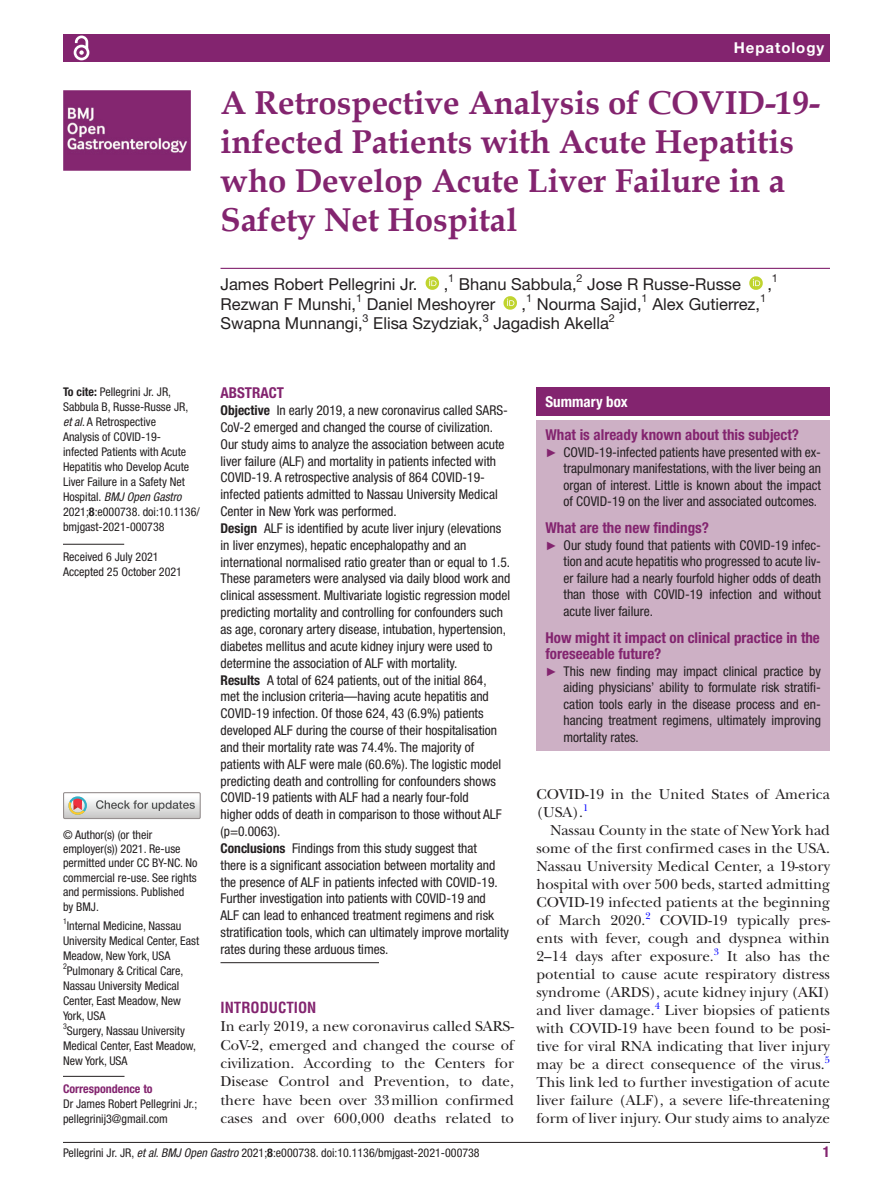
<style>
.page{position:relative;width:893px;height:1191px;background:#fff}
.page>*{position:absolute;margin:0;border:0;box-sizing:border-box;transform-origin:0 0}
.t1{font:700 33px/39px "Book Antiqua";color:#83246f}
.t2{font:16.5px "Helvetica Neue LT Std";color:#231f20}
.t3{font:15px/18px "New Baskerville";color:#231f20;text-align:justify}
.t4{font:700 condensed 15px/16.5px "Helvetica Neue LT Std";color:#83246f}
.t5{font:700 condensed 15px "Helvetica LT Std";color:#83246f}
.t6{font:700 15px "Helvetica Neue LT Std";letter-spacing:.065em;color:#fff}
.t7{font:700 condensed 15px "Helvetica Neue LT Std";color:#fff}
.t8{font:condensed 13.5px/16.8px "Helvetica Neue LT Std";color:#231f20;text-align:justify}
.t9{font:condensed 12px/15px "Helvetica Neue LT Std";color:#231f20}
.t10{font:700 condensed 12px "Helvetica Neue LT Std";color:#83246f}
.t11{font:10.95px "Helvetica Neue LT Std";color:#231f20}
.t12{font:9.9px "New Baskerville";color:#00f}
.t13{font:condensed 7.95px "Helvetica Neue LT Std";color:#231f20}
.s1{font-weight:700}
.s2{font-style:italic}
.s3{font-family:"Arial";font-stretch:normal;font-size:12px;color:#83246f}
</style>
<div class="page">
<hr style="left:63px;top:1142px;width:767px;height:1px;background:#231f20">
<div style="left:63px;top:34px;width:767px;height:28px;background:#83246f"></div>
<svg style="left:73px;top:35px;width:17px;height:26px"></svg>
<hr style="left:220px;top:268px;width:610px;height:1px;background:#83246f">
<svg style="left:426px;top:276px;width:13px;height:14px"></svg>
<svg style="left:749px;top:276px;width:14px;height:14px"></svg>
<svg style="left:503px;top:296px;width:14px;height:14px"></svg>
<hr style="left:63px;top:544px;width:61px;height:1px;background:#231f20">
<hr style="left:63px;top:1076px;width:61px;height:1px;background:#231f20">
<img style="left:63px;top:90px;width:127px;height:81px">
<div style="left:63px;top:792px;width:138px;height:27px;border:1px solid #969090"></div>
<svg style="left:64px;top:792px;width:136px;height:26px"></svg>
<hr style="left:220px;top:962px;width:159px;height:1px;background:#231f20">
<div style="left:536px;top:387px;width:294px;height:29px;background:#83246f"></div>
<div style="left:536px;top:420px;width:294px;height:330px;background:#cdb0c5"></div>
<p class="t6" style="left:734px;top:39px;width:92px">Hepatology</p>
<h1 class="t1" style="left:220px;top:83px;width:601px">A Retrospective Analysis of COVID-19- infected Patients with Acute Hepatitis who Develop Acute Liver Failure in a Safety Net Hospital</h1>
<p class="t2" style="left:220px;top:274px;width:198px">James Robert Pellegrini Jr.</p>
<p class="t2" style="left:444px;top:274px;width:6px">,</p>
<p class="t11" style="left:448px;top:272px;width:8px">1</p>
<p class="t2" style="left:459px;top:274px;width:119px">Bhanu Sabbula,</p>
<p class="t11" style="left:577px;top:272px;width:8px">2</p>
<p class="t2" style="left:587px;top:274px;width:155px">Jose R Russe-Russe</p>
<p class="t11" style="left:772px;top:272px;width:8px">1</p>
<p class="t2" style="left:767px;top:274px;width:6px">,</p>
<p class="t2" style="left:220px;top:294px;width:137px">Rezwan F Munshi,</p>
<p class="t11" style="left:356px;top:292px;width:8px">1</p>
<p class="t2" style="left:367px;top:294px;width:130px">Daniel Meshoyrer</p>
<p class="t2" style="left:522px;top:294px;width:6px">,</p>
<p class="t11" style="left:526px;top:292px;width:8px">1</p>
<p class="t2" style="left:537px;top:294px;width:106px">Nourma Sajid,</p>
<p class="t11" style="left:642px;top:292px;width:8px">1</p>
<p class="t2" style="left:652px;top:294px;width:109px">Alex Gutierrez,</p>
<p class="t11" style="left:760px;top:292px;width:8px">1</p>
<p class="t2" style="left:220px;top:313px;width:144px">Swapna Munnangi,</p>
<p class="t11" style="left:363px;top:311px;width:8px">3</p>
<p class="t2" style="left:373px;top:313px;width:111px">Elisa Szydziak,</p>
<p class="t11" style="left:483px;top:311px;width:8px">3</p>
<p class="t2" style="left:493px;top:313px;width:117px">Jagadish Akella</p>
<p class="t11" style="left:609px;top:311px;width:8px">2</p>
<p class="t9" style="left:63px;top:384px;width:138px"><span class="s1">To cite:</span> Pellegrini Jr. JR,<br>Sabbula B, Russe-Russe JR,<br><span class="s2">et al</span>. A Retrospective<br>Analysis of COVID-19-<br>infected Patients with Acute<br>Hepatitis who Develop Acute<br>Liver Failure in a Safety Net<br>Hospital. <span class="s2">BMJ Open Gastro<br></span>2021;<span class="s1">8</span>:e000738. doi:10.1136/ bmjgast-2021-000738</p>
<p class="t9" style="left:63px;top:549px;width:120px">Received 6 July 2021<br>Accepted 25 October 2021</p>
<p class="t9" style="left:63px;top:827px;width:136px;line-height:14.4px">© Author(s) (or their employer(s)) 2021. Re-use permitted under CC BY-NC. No commercial re-use. See rights and permissions. Published by BMJ.</p>
<p class="t9" style="left:63px;top:918px;width:138px"><sup>1</sup>Internal Medicine, Nassau<br>University Medical Center, East<br>Meadow, New York, USA<br><sup>2</sup>Pulmonary &amp; Critical Care,<br>Nassau University Medical<br>Center, East Meadow, New<br>York, USA</p>
<p class="t13" style="left:63px;top:1022px;width:5px">3</p>
<p class="t9" style="left:63px;top:1023px;width:135px;text-indent:4px">Surgery, Nassau University<br>Medical Center, East Meadow,<br>New York, USA</p>
<p class="t10" style="left:63px;top:1081px;width:91px">Correspondence to</p>
<p class="t9" style="left:63px;top:1096px;width:136px">Dr James Robert Pellegrini Jr.; pellegrinij3@gmail.com</p>
<p class="t4" style="left:220px;top:384px;width:65px">ABSTRACT</p>
<p class="t8" style="left:220px;top:402px;width:291px;text-align:left"><span class="s1">Objective</span> In early 2019, a new coronavirus called SARS-CoV-2 emerged and changed the course of civilization.<br>Our study aims to analyze the association between acute liver failure (ALF) and mortality in patients infected with COVID-19. A retrospective analysis of 864 COVID-19- infected patients admitted to Nassau University Medical Center in New York was performed.<br><span class="s1">Design</span> ALF is identified by acute liver injury (elevations in liver enzymes), hepatic encephalopathy and an international normalised ratio greater than or equal to 1.5.<br>These parameters were analysed via daily blood work and clinical assessment. Multivariate logistic regression model predicting mortality and controlling for confounders such as age, coronary artery disease, intubation, hypertension, diabetes mellitus and acute kidney injury were used to determine the association of ALF with mortality.<br><span class="s1">Results</span> A total of 624 patients, out of the initial 864,<br>met the inclusion criteria—having acute hepatitis and COVID-19 infection. Of those 624, 43 (6.9%) patients developed ALF during the course of their hospitalisation and their mortality rate was 74.4%. The majority of patients with ALF were male (60.6%). The logistic model predicting death and controlling for confounders shows COVID-19 patients with ALF had a nearly four-fold<br>higher odds of death in comparison to those without ALF (p=0.0063).<br><span class="s1">Conclusions</span> Findings from this study suggest that<br>there is a significant association between mortality and the presence of ALF in patients infected with COVID-19.<br>Further investigation into patients with COVID-19 and<br>ALF can lead to enhanced treatment regimens and risk stratification tools, which can ultimately improve mortality rates during these arduous times.</p>
<p class="t5" style="left:220px;top:998px;width:97px">INTRODUCTION</p>
<p class="t3" style="left:220px;top:1017px;width:295px">In early 2019, a new coronavirus called SARS-CoV-2, emerged and changed the course of civilization. According to the Centers for Disease Control and Prevention, to date, there have been over 33million confirmed cases and over 600,000 deaths related to</p>
<p class="t7" style="left:545px;top:393px;width:84px">Summary box</p>
<p class="t4" style="left:545px;top:426px;width:255px">What is already known about this subject?</p>
<p class="t8" style="left:563px;top:443px;width:259px;text-indent:-18px"><span class="s3">►</span> COVID-19-infected patients have presented with ex&shy;trapulmonary manifestations, with the liver being an organ of interest. Little is known about the impact of COVID-19 on the liver and associated outcomes.</p>
<p class="t4" style="left:545px;top:519px;width:165px">What are the new findings?</p>
<p class="t8" style="left:563px;top:536px;width:259px;text-indent:-18px"><span class="s3">►</span> Our study found that patients with COVID-19 infec&shy;tion and acute hepatitis who progressed to acute liv&shy;er failure had a nearly fourfold higher odds of death than those with COVID-19 infection and without acute liver failure.</p>
<p class="t4" style="left:545px;top:629px;width:276px">How might it impact on clinical practice in the foreseeable future?</p>
<p class="t8" style="left:563px;top:662px;width:259px;text-indent:-18px"><span class="s3">►</span> This new finding may impact clinical practice by aiding physicians’ ability to formulate risk stratifi&shy;cation tools early in the disease process and en&shy;hancing treatment regimens, ultimately improving mortality rates.</p>
<p class="t3" style="left:536px;top:785px;width:295px">COVID-19 in the United States of America (USA).</p>
<p class="t12" style="left:583px;top:801px;width:7px">1</p>
<p class="t3" style="left:536px;top:821px;width:295px;text-indent:14px">Nassau County in the state of New York had some of the first confirmed cases in the USA.<br>Nassau University Medical Center, a 19-story hospital with over 500 beds, started admitting COVID-19 infected patients at the beginning of March 2020.</p>
<p class="t12" style="left:645px;top:909px;width:7px">2</p>
<p class="t3" style="left:536px;top:911px;width:295px;text-indent:123px">COVID-19 typically pres&shy;ents with fever, cough and dyspnea within 2–14 days after exposure.</p>
<p class="t12" style="left:714px;top:945px;width:7px">3</p>
<p class="t3" style="left:536px;top:947px;width:295px;text-indent:191px">It also has the potential to cause acute respiratory distress syndrome (ARDS), acute kidney injury (AKI) and liver damage.</p>
<p class="t12" style="left:655px;top:999px;width:7px">4</p>
<p class="t3" style="left:536px;top:1001px;width:295px;text-indent:128px">Liver biopsies of patients with COVID-19 have been found to be posi&shy;tive for viral RNA indicating that liver injury may be a direct consequence of the virus.</p>
<p class="t12" style="left:825px;top:1053px;width:7px">5</p>
<p class="t3" style="left:536px;top:1073px;width:295px">This link led to further investigation of acute liver failure (ALF), a severe life-threatening form of liver injury. Our study aims to analyze</p>
<p class="t9" style="left:63px;top:1145px;width:418px">Pellegrini Jr. JR, <span class="s2">et al</span>. <span class="s2">BMJ Open Gastro</span> 2021;<span class="s1">8</span>:e000738. doi:10.1136/bmjgast-2021-000738</p>
<p class="t4" style="left:823px;top:1143px;width:9px">1</p>
</div>
